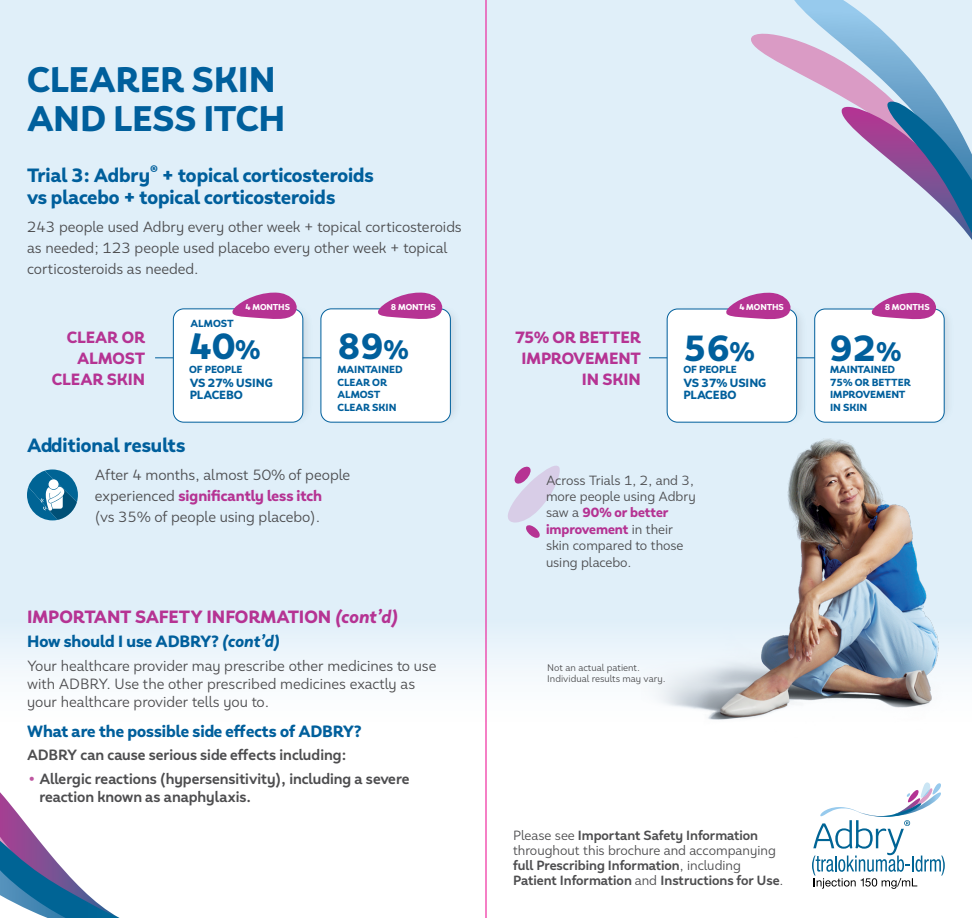
<style>
.page{position:relative;width:972px;height:918px;background:#fff}
.page>*{position:absolute;margin:0;border:0;box-sizing:border-box;transform-origin:0 0}
.t1{font:900 36.75px "Faible";color:#005f9c}
.t2{font:900 36px/39px "Faible";letter-spacing:-.015em;color:#005f9c}
.t3{font:900 19.5px/22.5px "Faible";color:#005f9c}
.t4{font:900 18px "Faible";color:#b63393}
.t5{font:900 16.5px "Faible";color:#005f9c}
.t6{font:900 16.5px/21px "Faible";color:#b63393;text-align:right}
.t7{font:15px/21px "Faible";color:#4d4d4f}
.t8{font:700 15px/18px "Faible";color:#4d4d4f}
.t9{font:700 13.5px/15px "Faible";color:#4d4d4f}
.t10{font:13.5px/16.5px "Faible";color:#4d4d4f}
.t11{font:900 12px/12px "Faible";color:#005f9c}
.t12{font:900 10.5px/12.6px "Faible";color:#005f9c}
.t13{font:9.75px/10.5px "Faible";color:#4d4d4f}
.t14{font:900 8.7px "Faible";color:#fff}
.s1{font-size:27.3px}
.s2{font-weight:900;color:#b63393}
.s3{font-style:italic}
.s4{font-weight:900;color:#be56a0}
.s5{font-weight:400}
</style>
<div class="page">
<div style="left:0;top:0;width:972px;height:748px;background:#e0eff9"></div>
<svg style="left:751px;top:0;width:221px;height:240px"></svg>
<div style="left:0;top:542px;width:972px;height:376px;background:linear-gradient(to bottom,#e1eff9,#fff)"></div>
<svg style="left:0;top:764px;width:120px;height:154px"></svg>
<img style="left:642px;top:438px;width:330px;height:308px">
<svg style="left:812px;top:782px;width:133px;height:107px"></svg>
<div style="left:169px;top:303px;width:146px;height:123px;background:#000;opacity:.24"></div>
<div style="left:173px;top:309px;width:130px;height:113px;background:#fff;border-radius:10px"></div>
<div style="left:173px;top:309px;width:130px;height:113px;border:1px solid #005f9c;border-radius:10px"></div>
<svg style="left:232px;top:293px;width:65px;height:26px"></svg>
<div style="left:317px;top:303px;width:145px;height:123px;background:#000;opacity:.24"></div>
<div style="left:321px;top:309px;width:129px;height:113px;background:#fff;border-radius:10px"></div>
<div style="left:321px;top:309px;width:130px;height:113px;border:1px solid #005f9c;border-radius:10px"></div>
<svg style="left:378px;top:293px;width:64px;height:26px"></svg>
<div style="left:663px;top:303px;width:145px;height:123px;background:#000;opacity:.24"></div>
<div style="left:667px;top:309px;width:130px;height:113px;background:#fff;border-radius:10px"></div>
<div style="left:667px;top:309px;width:130px;height:113px;border:1px solid #005f9c;border-radius:10px"></div>
<svg style="left:726px;top:293px;width:65px;height:26px"></svg>
<div style="left:811px;top:303px;width:145px;height:123px;background:#000;opacity:.24"></div>
<div style="left:815px;top:309px;width:129px;height:113px;background:#fff;border-radius:10px"></div>
<div style="left:815px;top:309px;width:129px;height:113px;border:1px solid #005f9c;border-radius:10px"></div>
<svg style="left:872px;top:293px;width:64px;height:26px"></svg>
<svg style="left:649px;top:358px;width:18px;height:1px"></svg>
<svg style="left:797px;top:358px;width:18px;height:1px"></svg>
<svg style="left:508px;top:465px;width:52px;height:73px"></svg>
<svg style="left:27px;top:470px;width:51px;height:50px"></svg>
<svg style="left:155px;top:358px;width:18px;height:1px"></svg>
<svg style="left:303px;top:358px;width:18px;height:1px"></svg>
<hr style="left:486px;top:0;width:1px;height:918px;background:#ec008c">
<h2 class="t2" style="left:27px;top:61px;width:260px">CLEARER SKIN<br>AND LESS ITCH</h2>
<h3 class="t3" style="left:27px;top:164px;width:348px">Trial 3: Adbry<sup>®</sup> + topical corticosteroids vs placebo + topical corticosteroids</h3>
<p class="t7" style="left:27px;top:216px;width:436px">243 people used Adbry every other week + topical corticosteroids as needed; 123 people used placebo every other week + topical corticosteroids as needed.</p>
<p class="t6" style="left:52px;top:327px;width:95px">CLEAR OR<br>ALMOST<br>CLEAR SKIN</p>
<p class="t12" style="left:191px;top:318px;width:45px">ALMOST</p>
<p class="t14" style="left:246px;top:301px;width:46px">4 MONTHS</p>
<p class="t14" style="left:391px;top:301px;width:46px">8 MONTHS</p>
<h1 class="t1" style="left:338px;top:321px;width:73px">89<span class="s1">%</span></h1>
<h1 class="t1" style="left:189px;top:321px;width:73px">40<span class="s1">%</span></h1>
<p class="t11" style="left:190px;top:377px;width:85px">VS 27% USING<br>PLACEBO</p>
<p class="t12" style="left:189px;top:364px;width:55px">OF PEOPLE</p>
<p class="t12" style="left:337px;top:364px;width:67px">MAINTAINED<br>CLEAR OR<br>ALMOST<br>CLEAR SKIN</p>
<h3 class="t3" style="left:27px;top:434px;width:160px">Additional results</h3>
<p class="t6" style="left:515px;top:327px;width:127px">75% OR BETTER<br>IMPROVEMENT<br>IN SKIN</p>
<p class="t14" style="left:739px;top:301px;width:46px">4 MONTHS</p>
<h1 class="t1" style="left:684px;top:323px;width:73px">56<span class="s1">%</span></h1>
<p class="t12" style="left:683px;top:364px;width:55px">OF PEOPLE</p>
<p class="t11" style="left:683px;top:377px;width:85px">VS 37% USING<br>PLACEBO</p>
<p class="t7" style="left:95px;top:465px;width:257px">After 4 months, almost 50% of people experienced <span class="s2">significantly less itch<br></span>(vs 35% of people using placebo).</p>
<p class="t10" style="left:546px;top:472px;width:151px">Across Trials 1, 2, and 3, more people using Adbry saw a <span class="s2">90% or better improvement</span> in their skin compared to those using placebo.</p>
<p class="t4" style="left:27px;top:604px;width:373px">IMPORTANT SAFETY INFORMATION <span class="s3">(cont’d)</span></p>
<p class="t5" style="left:27px;top:630px;width:255px">How should I use ADBRY? <span class="s3">(cont’d)</span></p>
<p class="t7" style="left:27px;top:657px;width:411px;line-height:18px">Your healthcare provider may prescribe other medicines to use with ADBRY. Use the other prescribed medicines exactly as your healthcare provider tells you to.</p>
<p class="t5" style="left:27px;top:720px;width:336px">What are the possible side effects of ADBRY?</p>
<p class="t8" style="left:27px;top:746px;width:321px">ADBRY can cause serious side effects including:</p>
<p class="t8" style="left:39px;top:770px;width:371px;text-indent:-12px"><span class="s4">•</span> Allergic reactions (hypersensitivity), including a severe reaction known as anaphylaxis.</p>
<p class="t13" style="left:547px;top:663px;width:120px">Not an actual patient.<br>Individual results may vary.</p>
<p class="t9" style="left:513px;top:828px;width:272px"><span class="s5">Please see</span> Important Safety Information <span class="s5">throughout this brochure and accompanying </span>full Prescribing Information<span class="s5">, including </span>Patient Information <span class="s5">and</span> Instructions for Use<span class="s5">.</span></p>
<p class="t14" style="left:885px;top:301px;width:46px">8 MONTHS</p>
<h1 class="t1" style="left:830px;top:323px;width:73px">92<span class="s1">%</span></h1>
<p class="t12" style="left:830px;top:364px;width:82px">MAINTAINED<br>75% OR BETTER<br>IMPROVEMENT<br>IN SKIN</p>
</div>
